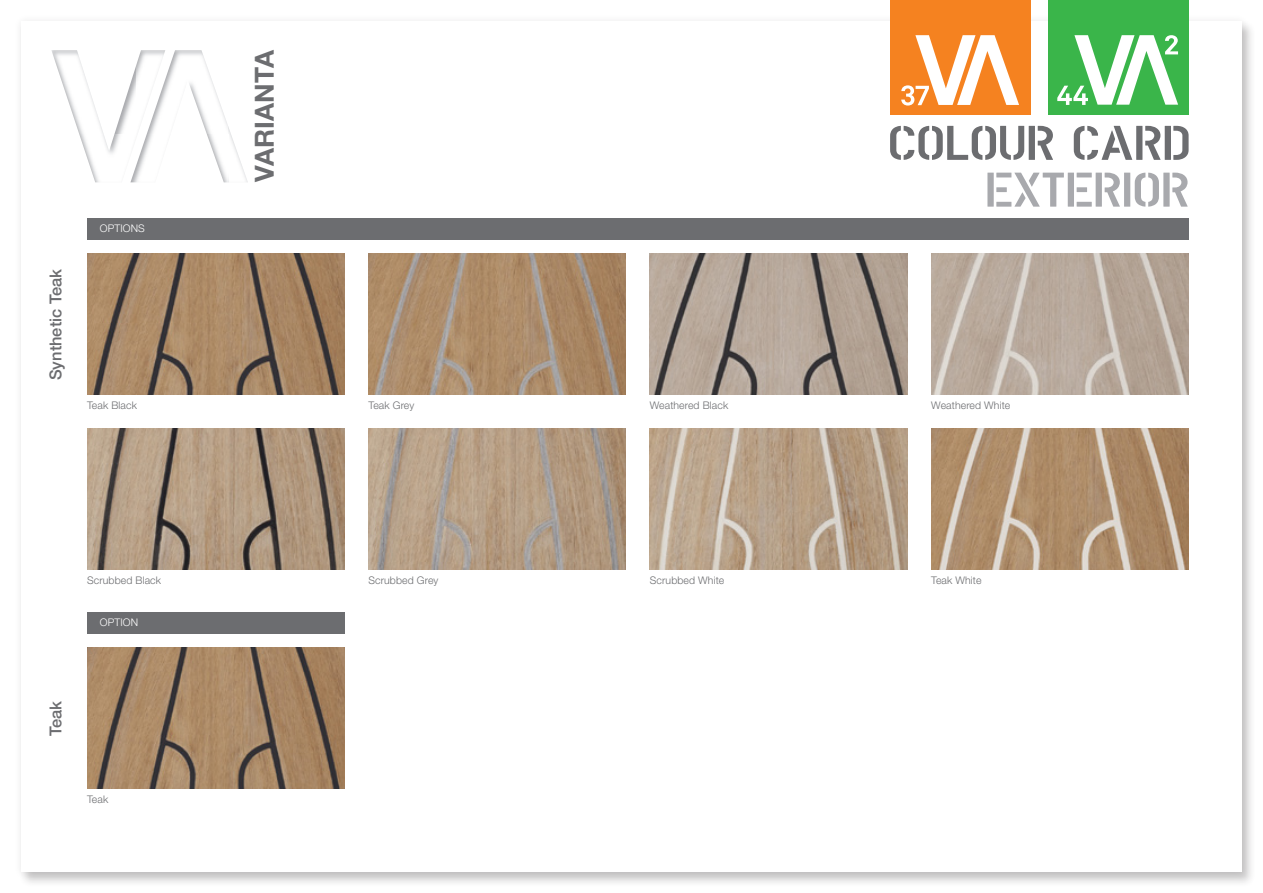
<style>
.page{position:relative;width:1263px;height:893px;background:#fff}
.page>*{position:absolute;margin:0;border:0;box-sizing:border-box;transform-origin:0 0}
.t1{font:700 26.4px "Helvetica Neue";color:#6c6d70}
.t2{font:500 16.5px "Helvetica Neue LT Pro";color:#6c6d70}
.Copy{font:300 10.5px "Helvetica Neue LT Pro";letter-spacing:.01em;color:#6c6d70}
.Box{font:300 10.5px "Helvetica Neue LT Pro";letter-spacing:.01em;color:#fff}
</style>
<div class="page">
<div style="left:13px;top:13px;width:1237px;height:867px;background:#231f20;opacity:.75"></div>
<div style="left:21px;top:21px;width:1221px;height:851px;background:#fff"></div>
<svg style="left:51px;top:50px;width:197px;height:133px"></svg>
<div style="left:890px;top:0;width:141px;height:115px;background:#f58220"></div>
<svg style="left:901px;top:35px;width:118px;height:71px"></svg>
<div style="left:1048px;top:0;width:140px;height:115px;background:#3ab54a"></div>
<svg style="left:1057px;top:35px;width:121px;height:70px"></svg>
<div style="left:87px;top:218px;width:1101px;height:21px;background:#6c6d70"></div>
<img style="left:87px;top:253px;width:257px;height:141px">
<img style="left:87px;top:429px;width:257px;height:141px">
<img style="left:368px;top:429px;width:258px;height:141px">
<img style="left:650px;top:429px;width:257px;height:141px">
<img style="left:931px;top:429px;width:257px;height:141px">
<img style="left:368px;top:253px;width:258px;height:141px">
<img style="left:650px;top:253px;width:257px;height:141px">
<img style="left:931px;top:253px;width:257px;height:141px">
<div style="left:87px;top:612px;width:257px;height:21px;background:#6c6d70"></div>
<svg style="left:890px;top:126px;width:298px;height:34px"></svg>
<img style="left:87px;top:647px;width:257px;height:141px">
<svg style="left:987px;top:173px;width:201px;height:34px"></svg>
<p class="t2" style="left:46px;top:380px;width:113px;rotate:-90deg">Synthetic Teak</p>
<p class="Box" style="left:100px;top:222px;width:46px">OPTIONS</p>
<p class="Copy" style="left:87px;top:399px;width:51px">Teak Black</p>
<h1 class="t1" style="left:248px;top:182px;width:134px;rotate:-90deg">VARIANTA</h1>
<p class="Copy" style="left:369px;top:399px;width:47px">Teak Grey</p>
<p class="Copy" style="left:650px;top:399px;width:80px">Weathered Black</p>
<p class="Copy" style="left:931px;top:399px;width:81px">Weathered White</p>
<p class="Copy" style="left:87px;top:574px;width:75px">Scrubbed Black</p>
<p class="Copy" style="left:368px;top:574px;width:71px">Scrubbed Grey</p>
<p class="Copy" style="left:650px;top:574px;width:76px">Scrubbed White</p>
<p class="Copy" style="left:931px;top:574px;width:52px">Teak White</p>
<p class="Box" style="left:100px;top:616px;width:40px">OPTION</p>
<p class="t2" style="left:46px;top:736px;width:37px;rotate:-90deg">Teak</p>
<p class="Copy" style="left:87px;top:792px;width:23px">Teak</p>
</div>
